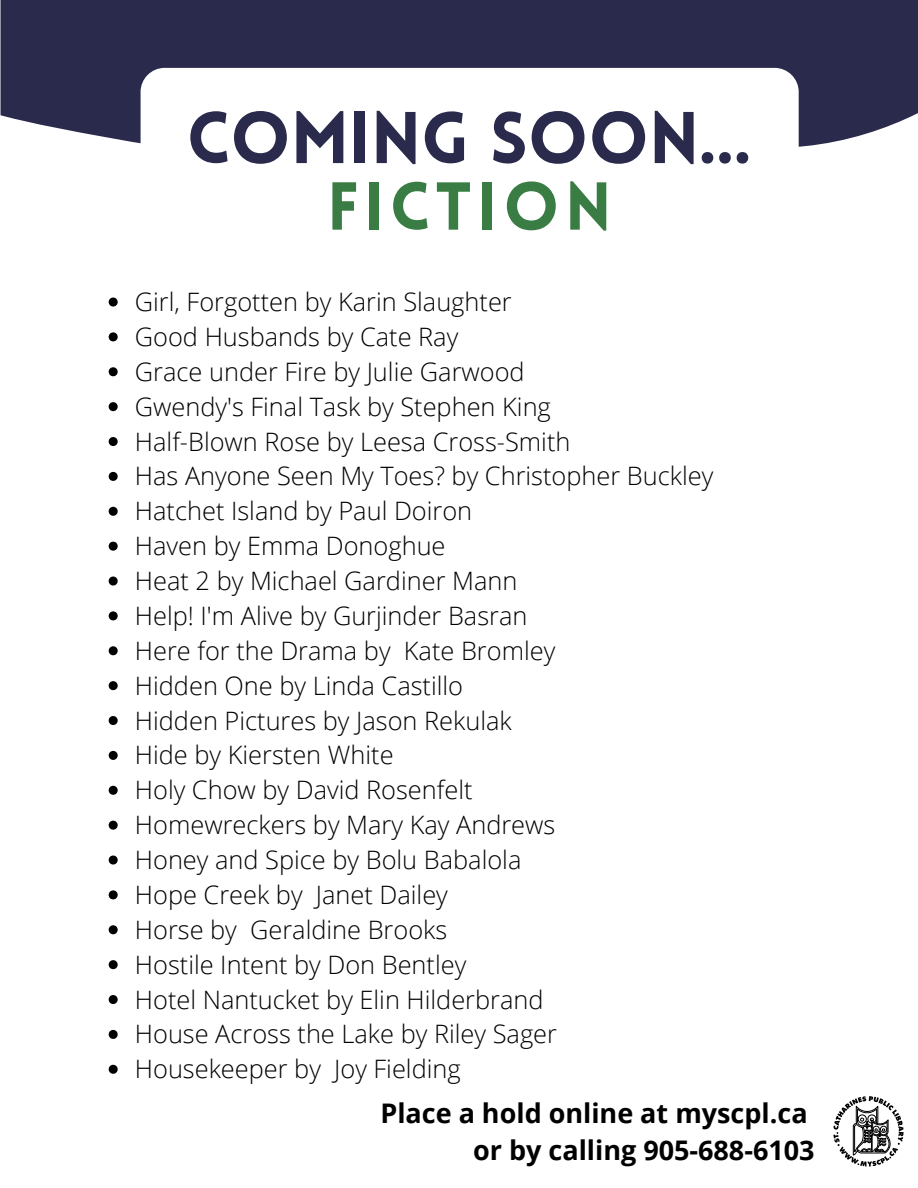
<style>
.page{position:relative;width:918px;height:1188px;background:#fff}
.page>*{position:absolute;margin:0;border:0;box-sizing:border-box;transform-origin:0 0}
.t1{font:900 71.55px "Lovelo";color:#2a2a4c}
.t2{font:900 66.3px "Lovelo";letter-spacing:.085em;color:#3a7d44}
.t3{font:700 27px "Open Sans";color:#000}
.t4{font:300 25.35px "Open Sans";color:#000}
</style>
<div class="page">
<div style="left:1px;top:0;width:917px;height:147px;background:#2a2a4c"></div>
<div style="left:141px;top:68px;width:658px;height:238px;background:#fff;border-radius:24px"></div>
<svg style="left:833px;top:1096px;width:71px;height:71px"></svg>
<svg style="left:109px;top:298px;width:9px;height:9px"></svg>
<svg style="left:109px;top:332px;width:9px;height:9px"></svg>
<svg style="left:109px;top:367px;width:9px;height:9px"></svg>
<svg style="left:109px;top:402px;width:9px;height:9px"></svg>
<svg style="left:109px;top:437px;width:9px;height:9px"></svg>
<svg style="left:109px;top:472px;width:9px;height:9px"></svg>
<svg style="left:109px;top:507px;width:9px;height:9px"></svg>
<svg style="left:109px;top:542px;width:9px;height:9px"></svg>
<svg style="left:109px;top:577px;width:9px;height:9px"></svg>
<svg style="left:109px;top:611px;width:9px;height:9px"></svg>
<svg style="left:109px;top:646px;width:9px;height:9px"></svg>
<svg style="left:109px;top:681px;width:9px;height:9px"></svg>
<svg style="left:109px;top:716px;width:9px;height:9px"></svg>
<svg style="left:109px;top:751px;width:9px;height:9px"></svg>
<svg style="left:109px;top:786px;width:9px;height:9px"></svg>
<svg style="left:109px;top:821px;width:9px;height:9px"></svg>
<svg style="left:109px;top:856px;width:9px;height:9px"></svg>
<svg style="left:109px;top:890px;width:9px;height:9px"></svg>
<svg style="left:109px;top:925px;width:9px;height:9px"></svg>
<svg style="left:109px;top:960px;width:9px;height:9px"></svg>
<svg style="left:109px;top:995px;width:9px;height:9px"></svg>
<svg style="left:109px;top:1030px;width:9px;height:9px"></svg>
<svg style="left:109px;top:1065px;width:9px;height:9px"></svg>
<p class="t1" style="left:187px;top:109px;width:566px">COMING SOON...</p>
<p class="t2" style="left:327px;top:180px;width:286px">FICTION</p>
<p class="t4" style="left:135px;top:284px;width:378px">Girl, Forgotten by Karin Slaughter</p>
<p class="t4" style="left:135px;top:319px;width:325px">Good Husbands by Cate Ray</p>
<p class="t4" style="left:135px;top:354px;width:391px">Grace under Fire by Julie Garwood</p>
<p class="t4" style="left:135px;top:389px;width:417px">Gwendy's Final Task by Stephen King</p>
<p class="t4" style="left:135px;top:423px;width:437px">Half-Blown Rose by Leesa Cross-Smith</p>
<p class="t4" style="left:135px;top:458px;width:580px">Has Anyone Seen My Toes? by Christopher Buckley</p>
<p class="t4" style="left:135px;top:493px;width:339px">Hatchet Island by Paul Doiron</p>
<p class="t4" style="left:135px;top:528px;width:312px">Haven by Emma Donoghue</p>
<p class="t4" style="left:135px;top:563px;width:384px">Heat 2 by Michael Gardiner Mann</p>
<p class="t4" style="left:135px;top:598px;width:394px">Help! I'm Alive by Gurjinder Basran</p>
<p class="t4" style="left:135px;top:633px;width:422px">Here for the Drama by Kate Bromley</p>
<p class="t4" style="left:135px;top:668px;width:330px">Hidden One by Linda Castillo</p>
<p class="t4" style="left:135px;top:702px;width:378px">Hidden Pictures by Jason Rekulak</p>
<p class="t4" style="left:135px;top:737px;width:260px">Hide by Kiersten White</p>
<p class="t4" style="left:135px;top:772px;width:339px">Holy Chow by David Rosenfelt</p>
<p class="t4" style="left:135px;top:807px;width:422px">Homewreckers by Mary Kay Andrews</p>
<p class="t4" style="left:135px;top:842px;width:388px">Honey and Spice by Bolu Babalola</p>
<p class="t4" style="left:135px;top:877px;width:314px">Hope Creek by Janet Dailey</p>
<p class="t4" style="left:135px;top:912px;width:314px">Horse by Geraldine Brooks</p>
<p class="t4" style="left:135px;top:947px;width:333px">Hostile Intent by Don Bentley</p>
<p class="t4" style="left:135px;top:981px;width:410px">Hotel Nantucket by Elin Hilderbrand</p>
<p class="t4" style="left:135px;top:1016px;width:424px">House Across the Lake by Riley Sager</p>
<p class="t4" style="left:135px;top:1051px;width:327px">Housekeeper by Joy Fielding</p>
<p class="t3" style="left:380px;top:1094px;width:429px">Place a hold online at myscpl.ca</p>
<p class="t3" style="left:473px;top:1131px;width:343px">or by calling 905-688-6103</p>
</div>
